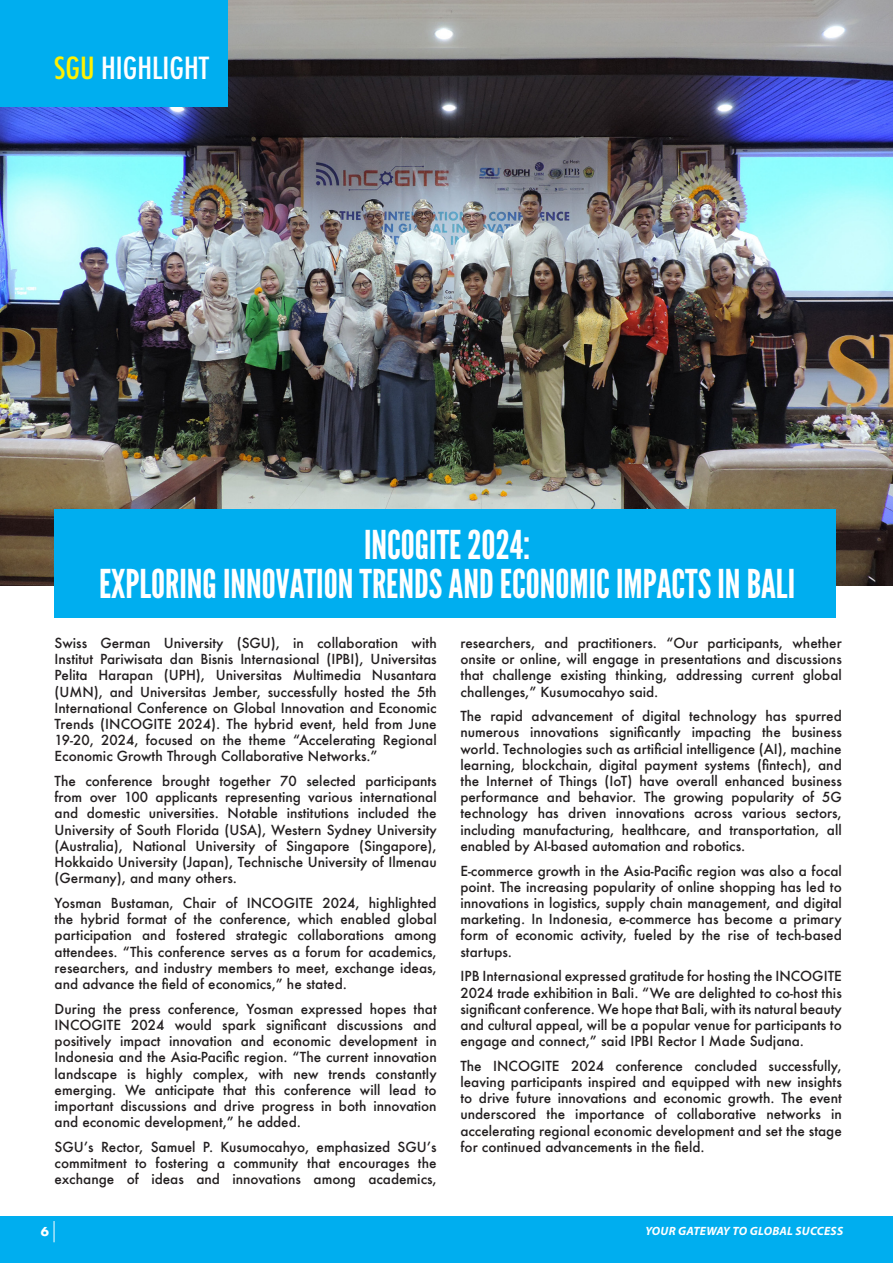
<style>
.page{position:relative;width:893px;height:1263px;background:#fff}
.page>*{position:absolute;margin:0;border:0;box-sizing:border-box;transform-origin:0 0}
.t1{font:39.6px "League Gothic";color:#fff}
.t2{font:500 condensed 29.7px "Futura";color:#fff;scale:1.06 1}
.t3{font:500 13.5px/16.2px "Futura";color:#231f20;text-align:justify}
.t4{font:italic 700 12px "Myriad Pro";letter-spacing:.02em;color:#fff}
.t5{font:700 12px "Futura";color:#fff}
.s1{color:#fff101}
</style>
<div class="page">
<img style="left:0;top:0;width:893px;height:586px">
<div style="left:55px;top:509px;width:781px;height:109px;background:#00aeef"></div>
<div style="left:0;top:1216px;width:893px;height:46px;background:#00aeef"></div>
<svg style="left:54px;top:1221px;width:1px;height:21px"></svg>
<div style="left:0;top:0;width:228px;height:107px;background:#00aeef"></div>
<p class="t2" style="left:54px;top:49px;width:148px"><span class="s1">SGU</span> HIGHLIGHT</p>
<p class="t1" style="left:364px;top:521px;width:168px">INCOGITE 2024:</p>
<p class="t1" style="left:99px;top:561px;width:698px">EXPLORING INNOVATION TRENDS AND ECONOMIC IMPACTS IN BALI</p>
<p class="t3" style="left:460px;top:635px;width:383px">researchers, and practitioners. “Our participants, whether onsite or online, will engage in presentations and discussions that challenge existing thinking, addressing current global challenges,” Kusumocahyo said.</p>
<p class="t3" style="left:460px;top:708px;width:383px">The rapid advancement of digital technology has spurred numerous innovations significantly impacting the business world. Technologies such as artificial intelligence (AI), machine learning, blockchain, digital payment systems (fintech), and the Internet of Things (IoT) have overall enhanced business performance and behavior. The growing popularity of 5G technology has driven innovations across various sectors, including manufacturing, healthcare, and transportation, all enabled by AI-based automation and robotics.</p>
<p class="t3" style="left:460px;top:862px;width:383px">E-commerce growth in the Asia-Pacific region was also a focal point. The increasing popularity of online shopping has led to innovations in logistics, supply chain management, and digital marketing. In Indonesia, e-commerce has become a primary form of economic activity, fueled by the rise of tech-based startups.</p>
<p class="t3" style="left:460px;top:968px;width:383px">IPB Internasional expressed gratitude for hosting the INCOGITE 2024 trade exhibition in Bali. “We are delighted to co-host this significant conference. We hope that Bali, with its natural beauty and cultural appeal, will be a popular venue for participants to engage and connect,” said IPBI Rector I Made Sudjana.</p>
<p class="t3" style="left:460px;top:1057px;width:383px">The INCOGITE 2024 conference concluded successfully, leaving participants inspired and equipped with new insights to drive future innovations and economic growth. The event underscored the importance of collaborative networks in accelerating regional economic development and set the stage for continued advancements in the field.</p>
<p class="t3" style="left:55px;top:635px;width:384px">Swiss German University (SGU), in collaboration with Institut Pariwisata dan Bisnis Internasional (IPBI), Universitas Pelita Harapan (UPH), Universitas Multimedia Nusantara (UMN), and Universitas Jember, successfully hosted the 5th International Conference on Global Innovation and Economic Trends (INCOGITE 2024). The hybrid event, held from June 19-20, 2024, focused on the theme “Accelerating Regional Economic Growth Through Collaborative Networks.”</p>
<p class="t3" style="left:55px;top:773px;width:384px">The conference brought together 70 selected participants from over 100 applicants representing various international and domestic universities. Notable institutions included the University of South Florida (USA), Western Sydney University (Australia), National University of Singapore (Singapore), Hokkaido University (Japan), Technische University of Ilmenau (Germany), and many others.</p>
<p class="t3" style="left:55px;top:895px;width:384px">Yosman Bustaman, Chair of INCOGITE 2024, highlighted the hybrid format of the conference, which enabled global participation and fostered strategic collaborations among attendees. “This conference serves as a forum for academics, researchers, and industry members to meet, exchange ideas, and advance the field of economics,” he stated.</p>
<p class="t3" style="left:55px;top:1000px;width:384px">During the press conference, Yosman expressed hopes that INCOGITE 2024 would spark significant discussions and positively impact innovation and economic development in Indonesia and the Asia-Pacific region. “The current innovation landscape is highly complex, with new trends constantly emerging. We anticipate that this conference will lead to important discussions and drive progress in both innovation and economic development,” he added.</p>
<p class="t3" style="left:55px;top:1138px;width:384px">SGU’s Rector, Samuel P. Kusumocahyo, emphasized SGU’s commitment to fostering a community that encourages the exchange of ideas and innovations among academics,</p>
<p class="t5" style="left:41px;top:1223px;width:10px">6</p>
<p class="t4" style="left:645px;top:1223px;width:199px">YOUR GATEWAY TO GLOBAL SUCCESS</p>
</div>
